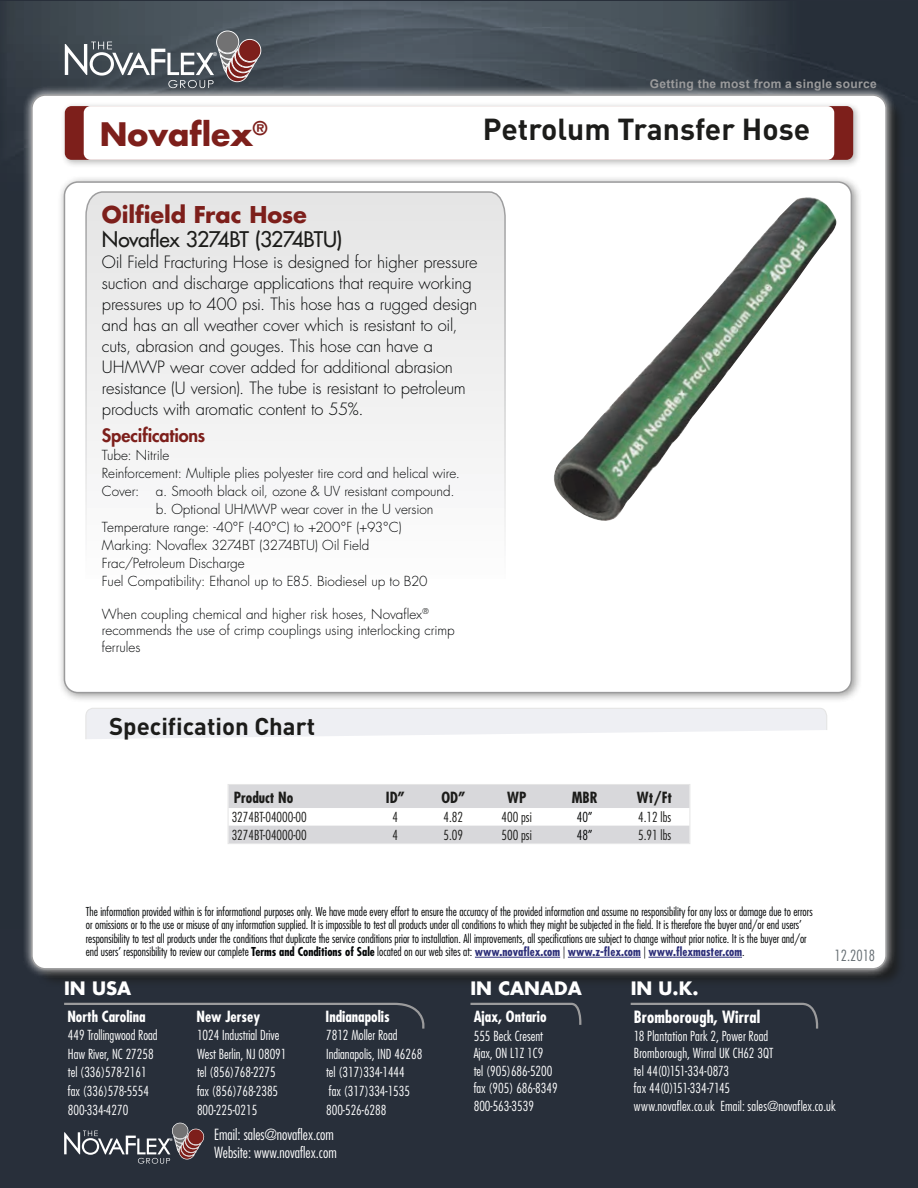
<style>
.page{position:relative;width:918px;height:1188px;background:#282f3a}
.page>*{position:absolute;margin:0;border:0;box-sizing:border-box;transform-origin:0 0}
.t1{font:700 31.5px "Futura Std";color:#7d1f1b}
.t2{font:700 30px "DIN";color:#1c1c1a}
.t3{font:700 24px "DIN";color:#1c1c1a}
.t4{font:700 22.5px "Futura Std";letter-spacing:-.005em;color:#7d1f1b}
.t5{font:500 21px "Futura Std";letter-spacing:-.02em;color:#1c1c1a}
.t6{font:700 18px "Futura Std";color:#fff}
.t7{font:800 18px "Futura Std";letter-spacing:-.01em;color:#7d1f1b}
.t8{font:300 16.5px/21px "Futura Std";letter-spacing:-.01em;color:#030506}
.t9{font:700 condensed 16.5px "Futura Std";letter-spacing:.01em;color:#fff}
.t10{font:300 condensed 15px/18px "Futura Std";color:#fff}
.t11{font:700 condensed 15px "Futura Std";color:#fff}
.t12{font:700 condensed 15px "Futura Std";color:#1c1c1a}
.t13{font:300 condensed 15px "Futura Std";color:#656d72}
.t14{font:300 condensed 13.5px "Futura Std";color:#fff}
.t15{font:300 13.5px/16.5px "Futura Std";letter-spacing:-.005em;color:#030506}
.t16{font:300 condensed 13.5px "Futura Std";color:#1c1c1a}
.t17{font:300 condensed 13.5px "Futura Std";color:#030506}
.t18{font:300 condensed 12px/13.5px "Futura Std";color:#030506}
.t19{font:700 12px "Arial";letter-spacing:.025em;color:#9b9b9c}
.t20{font:800 4.8px "Futura Std";color:#fff}
.t21{font:800 3.45px "Futura Std";color:#fff}
.s1{font-weight:700}
.s2{font-weight:700;color:#2d2f79}
</style>
<div class="page">
<img style="left:4px;top:2px;width:868px;height:148px">
<div style="left:34px;top:97px;width:871px;height:891px;background:#252b33"></div>
<div style="left:22px;top:84px;width:874px;height:895px;background:#fff;opacity:.75"></div>
<div style="left:32px;top:95px;width:854px;height:874px;background:#fff;border-radius:14px"></div>
<div style="left:58px;top:175px;width:804px;height:529px;background:#1c1c1a;opacity:.43"></div>
<div style="left:64px;top:182px;width:787px;height:511px;background:#fff;border-radius:13px"></div>
<svg style="left:65px;top:31px;width:197px;height:57px;background:#66676d"></svg>
<hr style="left:475px;top:957px;width:85px;height:1px;background:#2d2f79">
<hr style="left:568px;top:957px;width:73px;height:1px;background:#2d2f79">
<hr style="left:649px;top:957px;width:93px;height:1px;background:#2d2f79">
<div style="left:61px;top:102px;width:801px;height:66px;background:#1c1c1a;opacity:.29"></div>
<div style="left:65px;top:106px;width:788px;height:54px;background:#7d1f1b;border-radius:7px"></div>
<div style="left:84px;top:106px;width:750px;height:54px;background:#fff;border-radius:7px"></div>
<svg style="left:85px;top:191px;width:421px;height:341px"></svg>
<svg style="left:85px;top:708px;width:742px;height:31px"></svg>
<svg style="left:230px;top:786px;width:458px;height:56px"></svg>
<div style="left:228px;top:784px;width:462px;height:60px;border:1px solid #e5e5e5"></div>
<svg style="left:64px;top:1123px;width:140px;height:41px"></svg>
<svg style="left:64px;top:1002px;width:361px;height:27px"></svg>
<svg style="left:470px;top:1002px;width:112px;height:23px"></svg>
<svg style="left:630px;top:1002px;width:189px;height:27px"></svg>
<img style="left:554px;top:197px;width:283px;height:324px">
<p class="t20" style="left:213px;top:52px;width:5px">®</p>
<p class="t19" style="left:650px;top:76px;width:228px">Getting the most from a single source</p>
<h1 class="t1" style="left:100px;top:113px;width:169px">Novaflex<sup>®</sup></h1>
<h2 class="t2" style="left:483px;top:109px;width:329px">Petrolum Transfer Hose</h2>
<h3 class="t4" style="left:102px;top:199px;width:207px">Oilfield Frac Hose</h3>
<h3 class="t5" style="left:102px;top:226px;width:242px">Novaflex 3274BT (3274BTU)</h3>
<p class="t8" style="left:102px;top:252px;width:377px">Oil Field Fracturing Hose is designed for higher pressure suction and discharge applications that require working pressures up to 400 psi. This hose has a rugged design and has an all weather cover which is resistant to oil, cuts, abrasion and gouges. This hose can have a UHMWP wear cover added for additional abrasion resistance (U version). The tube is resistant to petroleum products with aromatic content to 55%.</p>
<h3 class="t7" style="left:102px;top:424px;width:105px">Specifications</h3>
<p class="t15" style="left:102px;top:447px;width:69px">Tube: Nitrile</p>
<p class="t15" style="left:102px;top:465px;width:360px">Reinforcement: Multiple plies polyester tire cord and helical wire.</p>
<p class="t15" style="left:102px;top:483px;width:354px">Cover: a. Smooth black oil, ozone &amp; UV resistant compound.</p>
<p class="t15" style="left:156px;top:501px;width:279px">b. Optional UHMWP wear cover in the U version</p>
<p class="t15" style="left:102px;top:519px;width:301px">Temperature range: -40°F (-40°C) to +200°F (+93°C)</p>
<p class="t15" style="left:102px;top:537px;width:269px">Marking: Novaflex 3274BT (3274BTU) Oil Field</p>
<p class="t15" style="left:102px;top:555px;width:144px">Frac/Petroleum Discharge</p>
<p class="t15" style="left:102px;top:573px;width:327px">Fuel Compatibility: Ethanol up to E85. Biodiesel up to B20</p>
<p class="t15" style="left:102px;top:606px;width:354px">When coupling chemical and higher risk hoses, Novaflex<sup>® </sup>recommends the use of crimp couplings using interlocking crimp ferrules</p>
<h3 class="t3" style="left:109px;top:711px;width:208px">Specification Chart</h3>
<p class="t12" style="left:234px;top:788px;width:61px">Product No</p>
<p class="t12" style="left:386px;top:788px;width:21px">ID”</p>
<p class="t12" style="left:441px;top:788px;width:26px">OD”</p>
<p class="t12" style="left:507px;top:788px;width:21px">WP</p>
<p class="t12" style="left:572px;top:788px;width:27px">MBR</p>
<p class="t12" style="left:637px;top:788px;width:37px">Wt/Ft</p>
<p class="t16" style="left:232px;top:809px;width:77px">3274BT-04000-00</p>
<p class="t16" style="left:393px;top:809px;width:7px">4</p>
<p class="t16" style="left:444px;top:809px;width:21px">4.82</p>
<p class="t16" style="left:502px;top:809px;width:32px">400 psi</p>
<p class="t17" style="left:577px;top:809px;width:18px">40”</p>
<p class="t16" style="left:638px;top:809px;width:35px">4.12 lbs</p>
<p class="t16" style="left:232px;top:827px;width:77px">3274BT-04000-00</p>
<p class="t16" style="left:393px;top:827px;width:7px">4</p>
<p class="t16" style="left:444px;top:827px;width:21px">5.09</p>
<p class="t16" style="left:502px;top:827px;width:32px">500 psi</p>
<p class="t17" style="left:577px;top:827px;width:18px">48”</p>
<p class="t16" style="left:638px;top:827px;width:35px">5.91 lbs</p>
<p class="t18" style="left:86px;top:904px;width:728px">The information provided within is for informational purposes only. We have made every effort to ensure the accuracy of the provided information and assume no responsibility for any loss or damage due to errors or omissions or to the use or misuse of any information supplied. It is impossible to test all products under all conditions to which they might be subjected in the field. It is therefore the buyer and/or end users’ responsibility to test all products under the conditions that duplicate the service conditions prior to installation. All improvements, all specifications are subject to change without prior notice. It is the buyer and/or end users’ responsibility to review our complete <span class="s1">Terms and Conditions of Sale</span> located on our web sites at: <span class="s2">www.novaflex.com</span> | <span class="s2">www.z-flex.com</span> | <span class="s2">www.flexmaster.com</span>.</p>
<h3 class="t6" style="left:64px;top:976px;width:69px">IN USA</h3>
<h3 class="t6" style="left:470px;top:976px;width:113px">IN CANADA</h3>
<h3 class="t6" style="left:631px;top:976px;width:69px">IN U.K.</h3>
<p class="t13" style="left:835px;top:946px;width:42px">12.2018</p>
<p class="t11" style="left:67px;top:1007px;width:80px">North Carolina</p>
<p class="t11" style="left:196px;top:1007px;width:65px">New Jersey</p>
<p class="t11" style="left:326px;top:1007px;width:66px">Indianapolis</p>
<p class="t14" style="left:68px;top:1027px;width:91px">449 Trollingwood Road</p>
<p class="t14" style="left:197px;top:1027px;width:84px">1024 Industrial Drive</p>
<p class="t14" style="left:326px;top:1027px;width:73px">7812 Moller Road</p>
<p class="t14" style="left:68px;top:1046px;width:87px">Haw River, NC 27258</p>
<p class="t14" style="left:197px;top:1046px;width:91px">West Berlin, NJ 08091</p>
<p class="t14" style="left:326px;top:1046px;width:98px">Indianapolis, IND 46268</p>
<p class="t14" style="left:68px;top:1064px;width:80px">tel (336)578-2161</p>
<p class="t14" style="left:197px;top:1064px;width:80px">tel (856)768-2275</p>
<p class="t14" style="left:326px;top:1064px;width:80px">tel (317)334-1444</p>
<p class="t14" style="left:68px;top:1083px;width:83px">fax (336)578-5554</p>
<p class="t14" style="left:197px;top:1083px;width:83px">fax (856)768-2385</p>
<p class="t14" style="left:329px;top:1083px;width:83px">fax (317)334-1535</p>
<p class="t14" style="left:68px;top:1102px;width:62px">800-334-4270</p>
<p class="t14" style="left:197px;top:1102px;width:62px">800-225-0215</p>
<p class="t14" style="left:326px;top:1102px;width:62px">800-526-6288</p>
<p class="t21" style="left:170px;top:1138px;width:4px">®</p>
<p class="t10" style="left:214px;top:1125px;width:124px">Email: sales@novaflex.com<br>Website: www.novaflex.com</p>
<p class="t11" style="left:474px;top:1007px;width:74px">Ajax, Ontario</p>
<h3 class="t9" style="left:634px;top:1007px;width:128px">Bromborough, Wirral</h3>
<p class="t14" style="left:474px;top:1028px;width:71px">555 Beck Cresent</p>
<p class="t14" style="left:634px;top:1028px;width:136px">18 Plantation Park 2, Power Road</p>
<p class="t14" style="left:474px;top:1045px;width:71px">Ajax, ON L1Z 1C9</p>
<p class="t14" style="left:634px;top:1045px;width:141px">Bromborough, Wirral UK CH62 3QT</p>
<p class="t14" style="left:474px;top:1063px;width:80px">tel (905)686-5200</p>
<p class="t14" style="left:634px;top:1063px;width:97px">tel 44(0)151-334-0873</p>
<p class="t14" style="left:474px;top:1080px;width:86px">fax (905) 686-8349</p>
<p class="t14" style="left:634px;top:1080px;width:98px">fax 44(0)151-334-7145</p>
<p class="t14" style="left:474px;top:1098px;width:62px">800-563-3539</p>
<p class="t14" style="left:634px;top:1098px;width:203px">www.novaflex.co.uk Email: sales@novaflex.co.uk</p>
</div>
